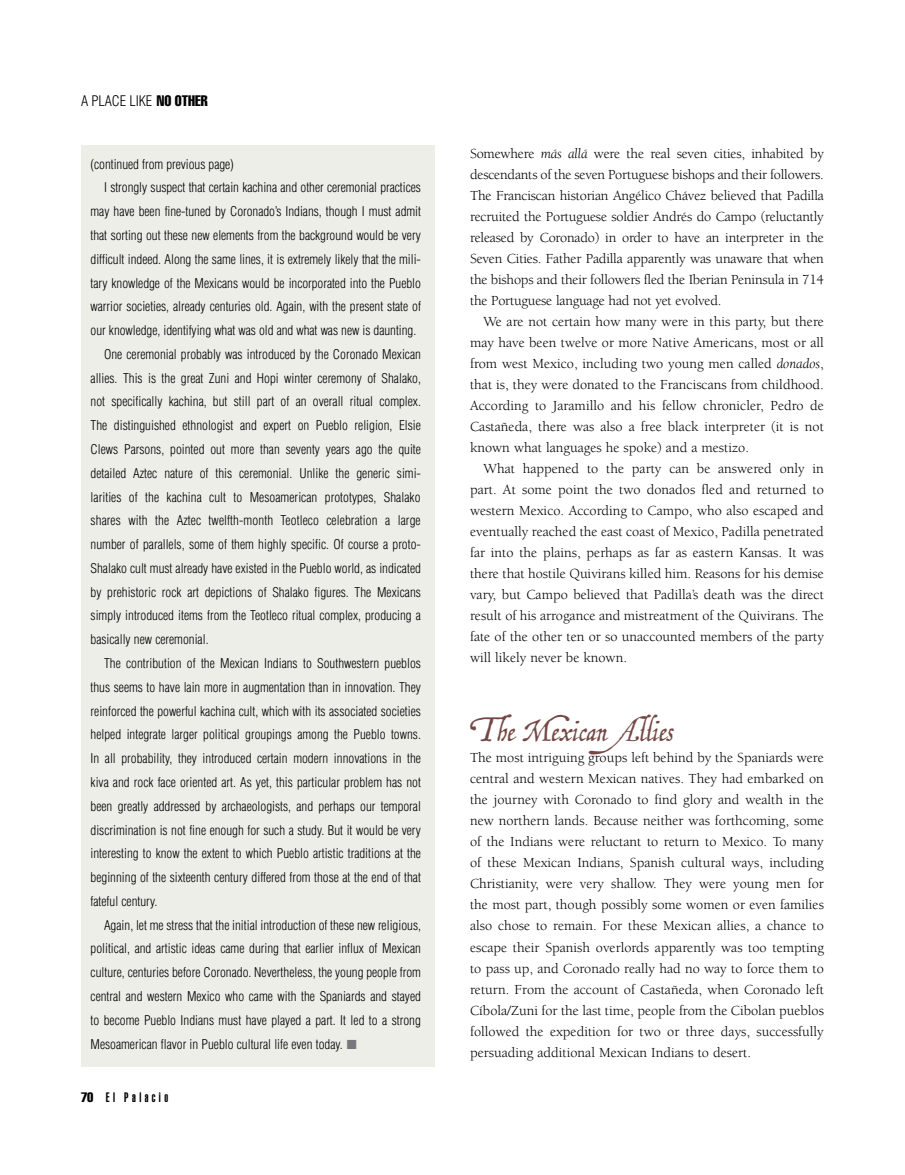
<style>
.page{position:relative;width:905px;height:1175px;background:#fff}
.page>*{position:absolute;margin:0;border:0;box-sizing:border-box;transform-origin:0 0}
.t1{font:38.25px "P22 Grenville";color:#744845}
.t2{font:14.25px/21px "Berkeley";color:#000;text-align:justify}
.t3{font:300 condensed 14.25px "Helvetica";color:#000}
.t4{font:900 extra-condensed 13.5px "Helvetica";letter-spacing:.25em;color:#000}
.t5{font:300 condensed 13.2px "Helvetica";color:#000}
.s1{font-weight:400;font-stretch:extra-condensed;font-size:15px}
.s2{color:#76787b}
.s3{font-weight:400}
.s4{font-style:italic}
</style>
<div class="page">
<div style="left:81px;top:146px;width:354px;height:920px;background:#eeeee9"></div>
<p class="t3" style="left:81px;top:93px;width:128px">a place l ike <span class="s1">NO OTHER</span></p>
<p class="t5" style="left:91px;top:156px;width:145px">(continued from previous page)</p>
<p class="t5" style="left:104px;top:180px;width:318px">I strongly suspect that certain kachina and other ceremonial practices</p>
<p class="t5" style="left:91px;top:204px;width:332px">may have been fine-tuned by Coronado’s I ndians, though I must admit</p>
<p class="t5" style="left:91px;top:227px;width:332px">that sorting out these new elements from the background would be very</p>
<p class="t5" style="left:91px;top:251px;width:332px">difficult indeed. Along the same lines, it is extremely likely that the mili-</p>
<p class="t5" style="left:91px;top:275px;width:332px">tary knowledge of the Mexicans would be incorporated into the Pueblo</p>
<p class="t5" style="left:91px;top:299px;width:332px">warrior societies, already centuries old. Again, with the present state of</p>
<p class="t5" style="left:91px;top:322px;width:327px">our knowledge, identifying what was old and what was new is daunting.</p>
<p class="t5" style="left:104px;top:346px;width:318px">One ceremonial probably was introduced by the Coronado Mexican</p>
<p class="t5" style="left:91px;top:370px;width:332px">allies. This is the great Zuni and Hopi winter ceremony of Shalako,</p>
<p class="t5" style="left:91px;top:394px;width:332px">not specifically kachina, but still part of an overall ritual complex.</p>
<p class="t5" style="left:91px;top:418px;width:332px">The distinguished ethnologist and expert on Pueblo religion, Elsie</p>
<p class="t5" style="left:91px;top:441px;width:332px">Clews Parsons, pointed out more than seventy years ago the quite</p>
<p class="t5" style="left:91px;top:465px;width:332px">detailed Aztec nature of this ceremonial. Unlike the generic simi-</p>
<p class="t5" style="left:91px;top:489px;width:331px">larities of the kachina cult to Mesoamerican prototypes, Shalako</p>
<p class="t5" style="left:91px;top:513px;width:331px">shares with the Aztec twelfth-month Teotleco celebration a large</p>
<p class="t5" style="left:91px;top:536px;width:332px">number of parallels, some of them highly specific. Of course a proto-</p>
<p class="t5" style="left:91px;top:560px;width:332px">Shalako cult must already have existed in the Pueblo world, as indicated</p>
<p class="t5" style="left:91px;top:584px;width:332px">by prehistoric rock art depictions of Shalako figures. The Mexicans</p>
<p class="t5" style="left:91px;top:608px;width:332px">simply introduced items from the Teotleco ritual complex, producing a</p>
<p class="t5" style="left:91px;top:632px;width:119px">basically new ceremonial.</p>
<p class="t5" style="left:104px;top:655px;width:318px">The contribution of the Mexican I ndians to Southwestern pueblos</p>
<p class="t5" style="left:91px;top:679px;width:332px">thus seems to have lain more in augmentation than in innovation. They</p>
<p class="t5" style="left:91px;top:703px;width:332px">reinforced the powerful kachina cult, which with its associated societies</p>
<p class="t5" style="left:91px;top:727px;width:332px">helped integrate larger political groupings among the Pueblo towns.</p>
<p class="t5" style="left:91px;top:750px;width:332px">I n all probability, they introduced certain modern innovations in the</p>
<p class="t5" style="left:91px;top:774px;width:332px">kiva and rock face oriented art. As yet, this particular problem has not</p>
<p class="t5" style="left:91px;top:798px;width:332px">been greatly addressed by archaeologists, and perhaps our temporal</p>
<p class="t5" style="left:91px;top:822px;width:332px">discrimination is not fine enough for such a study. But it would be very</p>
<p class="t5" style="left:91px;top:846px;width:332px">interesting to know the extent to which Pueblo artistic traditions at the</p>
<p class="t5" style="left:91px;top:869px;width:332px">beginning of the sixteenth century differed from those at the end of that</p>
<p class="t5" style="left:91px;top:893px;width:68px">fateful century.</p>
<p class="t5" style="left:104px;top:917px;width:318px">Again, let me stress that the initial introduction of these new religious,</p>
<p class="t5" style="left:91px;top:941px;width:332px">political, and artistic ideas came during that earlier influx of Mexican</p>
<p class="t5" style="left:91px;top:964px;width:332px">culture, centuries before Coronado. Nevertheless, the young people from</p>
<p class="t5" style="left:91px;top:988px;width:332px">central and western Mexico who came with the Spaniards and stayed</p>
<p class="t5" style="left:91px;top:1012px;width:332px">to become Pueblo I ndians must have played a part. It led to a strong</p>
<p class="t5" style="left:91px;top:1036px;width:268px">Mesoamerican flavor in Pueblo cultural life even today. <span class="s2">■</span></p>
<p class="t4" style="left:81px;top:1089px;width:89px"><span class="s3">70</span> El Palacio</p>
<p class="t2" style="left:470px;top:143px;width:355px">Somewhere <span class="s4">más allá</span> were the real seven cities, inhabited by descendants of the seven Portuguese bishops and their followers.<br>The Franciscan historian Angélico Chávez believed that Padilla recruited the Portuguese soldier Andrés do Campo (reluctantly released by Coronado) in order to have an interpreter in the Seven Cities. Father Padilla apparently was unaware that when the bishops and their followers fled the Iberian Peninsula in 714 the Portuguese language had not yet evolved.</p>
<p class="t2" style="left:470px;top:311px;width:355px;text-indent:14px">We are not certain how many were in this party, but there may have been twelve or more Native Americans, most or all from west Mexico, including two young men called <span class="s4">donados</span>, that is, they were donated to the Franciscans from childhood.<br>According to Jaramillo and his fellow chronicler, Pedro de Castañeda, there was also a free black interpreter (it is not known what languages he spoke) and a mestizo.</p>
<p class="t2" style="left:470px;top:458px;width:355px;text-indent:14px">What happened to the party can be answered only in part. At some point the two donados fled and returned to western Mexico. According to Campo, who also escaped and eventually reached the east coast of Mexico, Padilla penetrated far into the plains, perhaps as far as eastern Kansas. It was there that hostile Quivirans killed him. Reasons for his demise vary, but Campo believed that Padilla’s death was the direct result of his arrogance and mistreatment of the Quivirans. The fate of the other ten or so unaccounted members of the party will likely never be known.</p>
<h1 class="t1" style="left:470px;top:706px;width:205px">The Mexican Allies</h1>
<p class="t2" style="left:470px;top:747px;width:355px">The most intriguing groups left behind by the Spaniards were central and western Mexican natives. They had embarked on the journey with Coronado to find glory and wealth in the new northern lands. Because neither was forthcoming, some of the Indians were reluctant to return to Mexico. To many of these Mexican Indians, Spanish cultural ways, including Christianity, were very shallow. They were young men for the most part, though possibly some women or even families also chose to remain. For these Mexican allies, a chance to escape their Spanish overlords apparently was too tempting to pass up, and Coronado really had no way to force them to return. From the account of Castañeda, when Coronado left Cíbola/Zuni for the last time, people from the Cibolan pueblos followed the expedition for two or three days, successfully persuading additional Mexican Indians to desert.</p>
</div>
